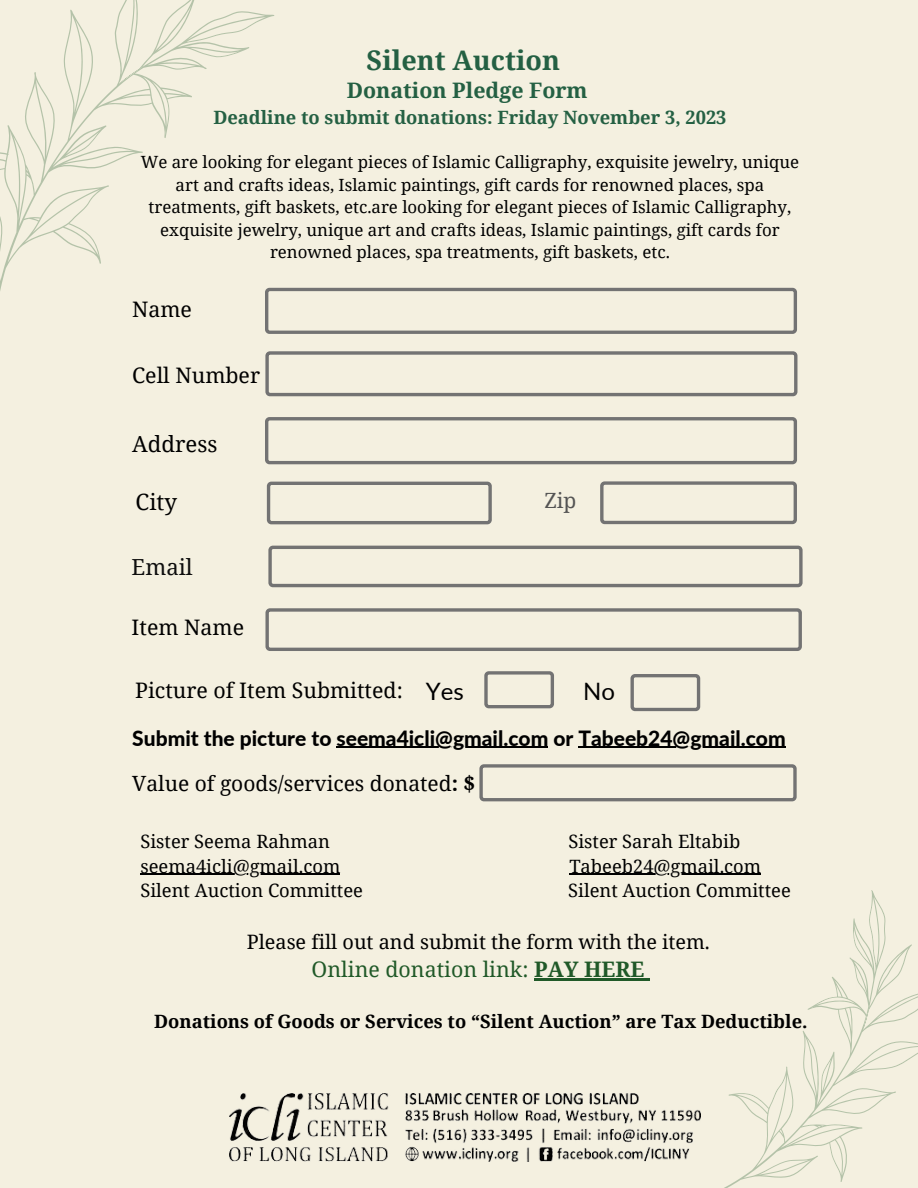
<style>
.page{position:relative;width:918px;height:1188px;background:#f4f0e0}
.page>*{position:absolute;margin:0;border:0;box-sizing:border-box;transform-origin:0 0}
.t1{font:700 27px "Noto Serif";color:#246043}
.t2{font:24px "Lato";color:#000}
.t3{font:22.35px "Noto Serif";color:#000}
.t4{font:22.2px "Noto Serif";color:#000}
.t5{font:22.2px "Noto Serif";color:#0e0e0e}
.t6{font:21.3px "Noto Serif";color:#000}
.t7{font:21.3px "Noto Serif";color:#205928}
.t8{font:700 21.3px "Noto Serif";color:#246043}
.t9{font:800 21px "Lato";color:#000}
.t10{font:21px "Noto Serif";color:#000}
.t11{font:21px "Noto Serif";color:#545454}
.t12{font:19.8px "Noto Serif";color:#000}
.t13{font:18.3px "Noto Serif";color:#000}
.t14{font:700 18.3px "Noto Serif";color:#000}
.t15{font:700 18.3px "Noto Serif";color:#246043}
.t16{font:16.8px/22.5px "Noto Serif";color:#000;text-align:center}
.s1{font-weight:700}
</style>
<div class="page">
<svg style="left:275px;top:288px;width:522px;height:46px"></svg>
<svg style="left:267px;top:482px;width:225px;height:42px"></svg>
<svg style="left:265px;top:608px;width:537px;height:43px"></svg>
<svg style="left:600px;top:481px;width:197px;height:43px"></svg>
<svg style="left:268px;top:546px;width:535px;height:41px"></svg>
<svg style="left:615px;top:890px;width:303px;height:298px"></svg>
<svg style="left:0;top:0;width:275px;height:334px"></svg>
<svg style="left:265px;top:351px;width:532px;height:45px"></svg>
<svg style="left:265px;top:417px;width:532px;height:47px"></svg>
<img style="left:229px;top:1093px;width:472px;height:69px">
<hr style="left:140px;top:874px;width:200px;height:1px;background:#000">
<hr style="left:569px;top:874px;width:192px;height:1px;background:#000">
<hr style="left:534px;top:979px;width:111px;height:2px;background:#205928">
<svg style="left:484px;top:671px;width:70px;height:37px"></svg>
<svg style="left:631px;top:674px;width:69px;height:37px"></svg>
<hr style="left:336px;top:747px;width:212px;height:1px;background:#000">
<hr style="left:578px;top:747px;width:208px;height:1px;background:#000">
<svg style="left:479px;top:764px;width:318px;height:37px"></svg>
<p class="t1" style="left:367px;top:41px;width:195px">Silent Auction</p>
<p class="t8" style="left:347px;top:76px;width:242px">Donation Pledge Form</p>
<p class="t15" style="left:213px;top:105px;width:515px">Deadline to submit donations: Friday November 3, 2023</p>
<p class="t16" style="left:141px;top:150px;width:660px">We are looking for elegant pieces of Islamic Calligraphy, exquisite jewelry, unique art and crafts ideas, Islamic paintings, gift cards for renowned places, spa treatments, gift baskets, etc.are looking for elegant pieces of Islamic Calligraphy, exquisite jewelry, unique art and crafts ideas, Islamic paintings, gift cards for renowned places, spa treatments, gift baskets, etc.</p>
<p class="t6" style="left:132px;top:294px;width:61px">Name</p>
<p class="t6" style="left:132px;top:361px;width:129px">Cell Number</p>
<p class="t4" style="left:132px;top:428px;width:87px">Address</p>
<p class="t3" style="left:136px;top:486px;width:43px">City</p>
<p class="t5" style="left:132px;top:551px;width:63px">Email</p>
<p class="t6" style="left:132px;top:612px;width:114px">Item Name</p>
<p class="t11" style="left:544px;top:485px;width:34px">Zip</p>
<p class="t6" style="left:135px;top:676px;width:269px">Picture of Item Submitted:</p>
<p class="t2" style="left:426px;top:677px;width:40px">Yes</p>
<p class="t2" style="left:583px;top:676px;width:33px">No</p>
<p class="t9" style="left:132px;top:725px;width:655px">Submit the picture to seema4icli@gmail.com or Tabeeb24@gmail.com</p>
<p class="t10" style="left:132px;top:768px;width:345px">Value of goods/services donated<span class="s1">: $</span></p>
<p class="t13" style="left:140px;top:828px;width:191px">Sister Seema Rahman</p>
<p class="t13" style="left:568px;top:828px;width:173px">Sister Sarah Eltabib</p>
<p class="t13" style="left:140px;top:853px;width:201px">seema4icli@gmail.com</p>
<p class="t13" style="left:569px;top:853px;width:193px">Tabeeb24@gmail.com</p>
<p class="t13" style="left:140px;top:878px;width:224px">Silent Auction Committee</p>
<p class="t13" style="left:568px;top:878px;width:224px">Silent Auction Committee</p>
<p class="t12" style="left:247px;top:928px;width:465px">Please fill out and submit the form with the item.</p>
<p class="t7" style="left:312px;top:954px;width:334px">Online donation link: <span class="s1">PAY HERE</span></p>
<p class="t14" style="left:154px;top:1009px;width:655px">Donations of Goods or Services to “Silent Auction” are Tax Deductible.</p>
</div>
